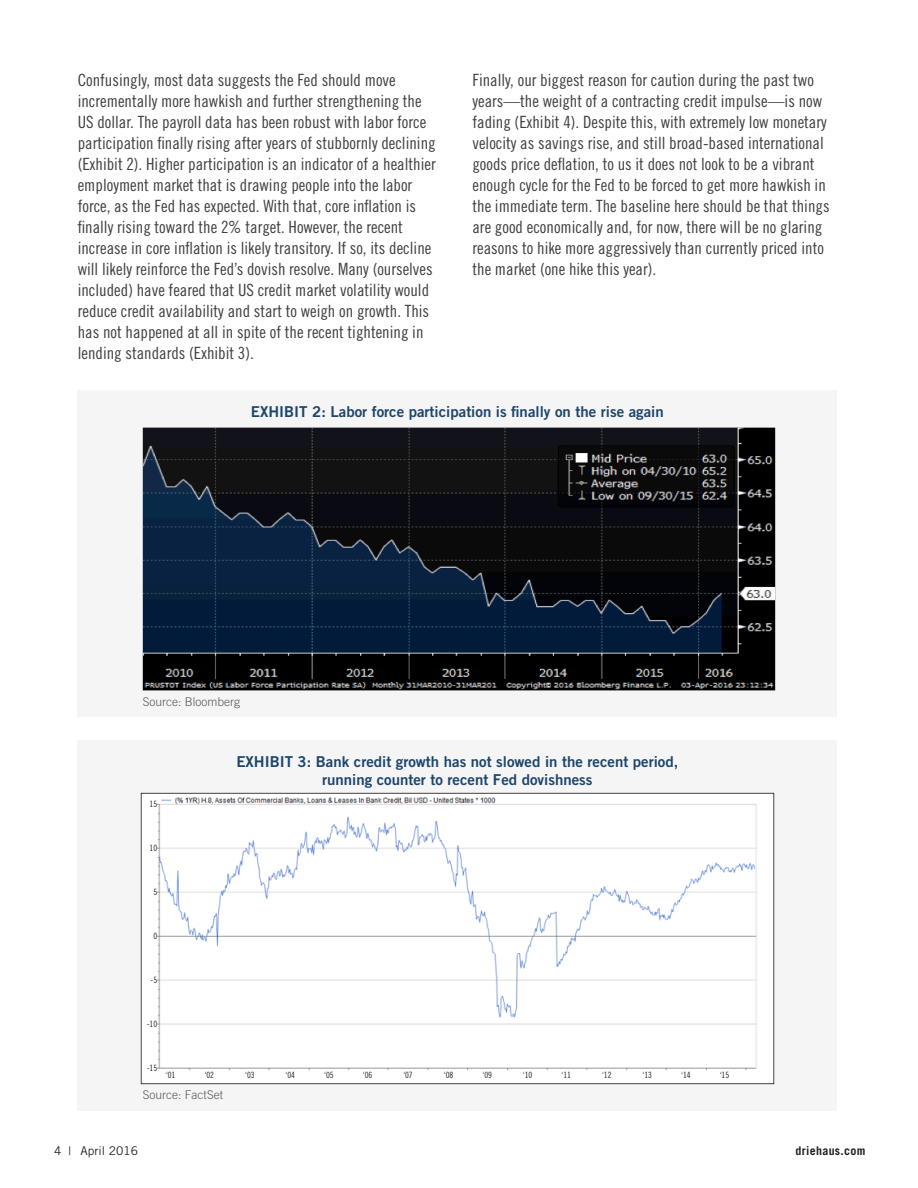
<style>
.page{position:relative;width:918px;height:1188px;background:#fff}
.page>*{position:absolute;margin:0;border:0;box-sizing:border-box;transform-origin:0 0}
.Bullets_Credit_Comme{font:16.8px/21px "Trade Gothic Cond Eighteen";color:#3e3e3f}
.t1{font:15px/18px "Trade Gothic Bold Two";color:#1d456b;text-align:center}
.t2{font:300 12px "Trade Gothic";color:#57585a}
.t3{font:700 12px "Trade Gothic";letter-spacing:.025em;color:#231f20}
.t4{font:12px "Trade Gothic";color:#231f20}
.t5{font:8.7px "Trade Gothic Cond Eighteen";letter-spacing:-.01em;color:#231f20}
</style>
<div class="page">
<div style="left:78px;top:390px;width:759px;height:327px;background:#f5f5f6"></div>
<img style="left:142px;top:428px;width:634px;height:263px">
<div style="left:78px;top:741px;width:759px;height:370px;background:#f5f5f6"></div>
<img style="left:141px;top:792px;width:633px;height:292px">
<div style="left:144px;top:800px;width:13px;height:281px;background:#fff"></div>
<div style="left:166px;top:1071px;width:591px;height:8px;background:#fff"></div>
<p class="Bullets_Credit_Comme" style="left:78px;top:69px;width:359px">Confusingly, most data suggests the Fed should move incrementally more hawkish and further strengthening the US dollar. The payroll data has been robust with labor force participation finally rising after years of stubbornly declining (Exhibit 2). Higher participation is an indicator of a healthier employment market that is drawing people into the labor force, as the Fed has expected. With that, core inflation is finally rising toward the 2% target. However, the recent increase in core inflation is likely transitory. If so, its decline will likely reinforce the Fed’s dovish resolve. Many (ourselves included) have feared that US credit market volatility would reduce credit availability and start to weigh on growth. This has not happened at all in spite of the recent tightening in lending standards (Exhibit 3).</p>
<p class="Bullets_Credit_Comme" style="left:472px;top:69px;width:359px">Finally, our biggest reason for caution during the past two years—the weight of a contracting credit impulse—is now fading (Exhibit 4). Despite this, with extremely low monetary velocity as savings rise, and still broad-based international goods price deflation, to us it does not look to be a vibrant enough cycle for the Fed to be forced to get more hawkish in the immediate term. The baseline here should be that things are good economically and, for now, there will be no glaring reasons to hike more aggressively than currently priced into the market (one hike this year).</p>
<p class="t1" style="left:251px;top:403px;width:414px">EXHIBIT 2: Labor force participation is finally on the rise again</p>
<p class="t2" style="left:143px;top:694px;width:99px">Source: Bloomberg</p>
<p class="t5" style="left:150px;top:798px;width:9px">15</p>
<p class="t5" style="left:150px;top:842px;width:9px">10</p>
<p class="t5" style="left:153px;top:887px;width:5px">5</p>
<p class="t5" style="left:153px;top:931px;width:5px">0</p>
<p class="t5" style="left:151px;top:975px;width:8px">-5</p>
<p class="t5" style="left:147px;top:1019px;width:12px">-10</p>
<p class="t5" style="left:147px;top:1063px;width:12px">-15</p>
<p class="t1" style="left:236px;top:752px;width:444px">EXHIBIT 3: Bank credit growth has not slowed in the recent period, running counter to recent Fed dovishness</p>
<p class="t5" style="left:166px;top:1070px;width:11px">‘01</p>
<p class="t5" style="left:205px;top:1070px;width:11px">‘02</p>
<p class="t5" style="left:245px;top:1070px;width:11px">‘03</p>
<p class="t5" style="left:286px;top:1070px;width:11px">‘04</p>
<p class="t5" style="left:324px;top:1070px;width:11px">‘05</p>
<p class="t5" style="left:363px;top:1070px;width:11px">‘06</p>
<p class="t5" style="left:403px;top:1070px;width:11px">‘07</p>
<p class="t5" style="left:444px;top:1070px;width:11px">‘08</p>
<p class="t5" style="left:483px;top:1070px;width:11px">‘09</p>
<p class="t5" style="left:523px;top:1070px;width:11px">‘10</p>
<p class="t5" style="left:562px;top:1070px;width:11px">‘11</p>
<p class="t5" style="left:602px;top:1070px;width:11px">‘12</p>
<p class="t5" style="left:643px;top:1070px;width:11px">‘13</p>
<p class="t5" style="left:681px;top:1070px;width:11px">‘14</p>
<p class="t5" style="left:720px;top:1070px;width:11px">‘15</p>
<p class="t2" style="left:143px;top:1088px;width:82px">Source: FactSet</p>
<p class="t4" style="left:54px;top:1143px;width:86px">4 | April 2016</p>
<p class="t3" style="left:796px;top:1143px;width:71px">driehaus.com</p>
</div>
